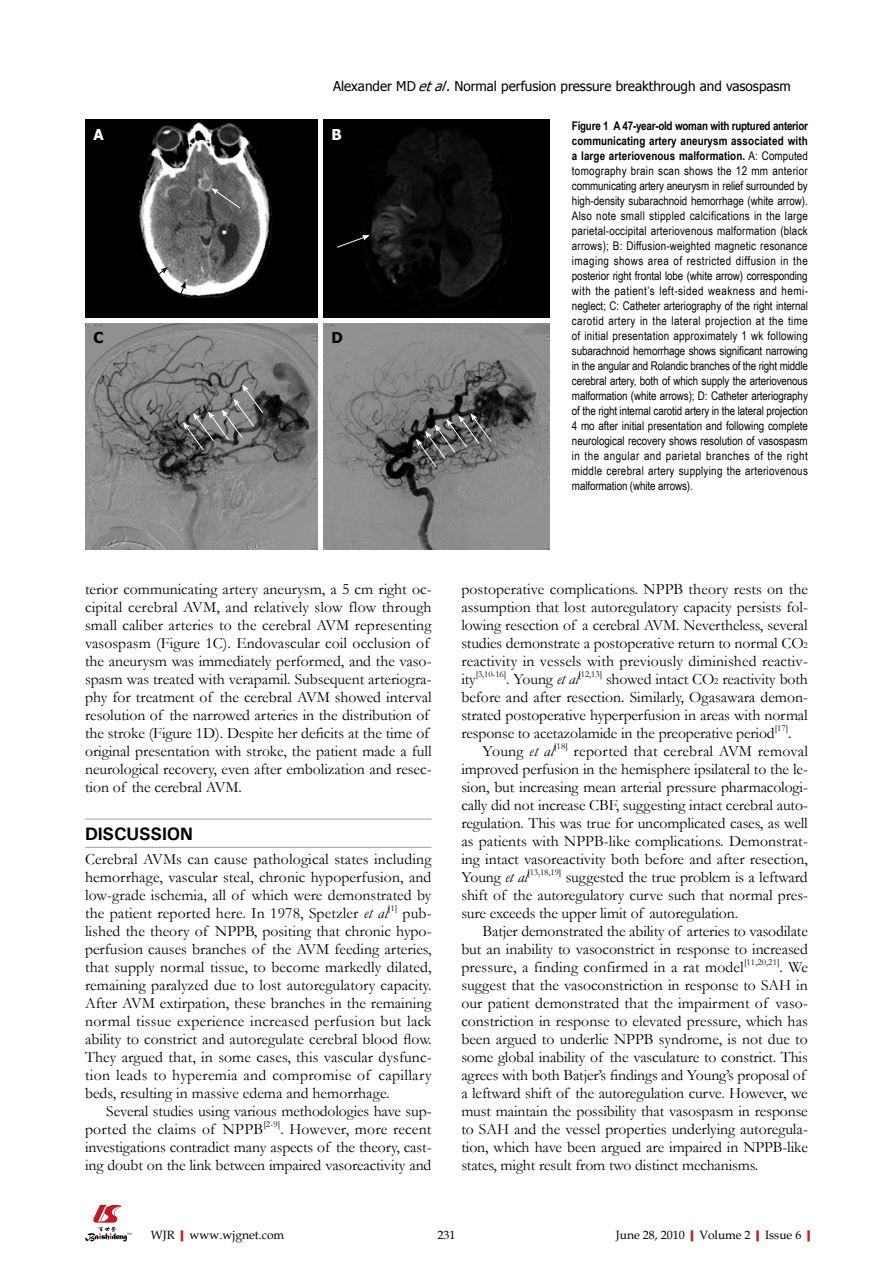
<style>
.page{position:relative;width:893px;height:1263px;background:#fff}
.page>*{position:absolute;margin:0;border:0;box-sizing:border-box;transform-origin:0 0}
.t1{font:700 18px "Univers";letter-spacing:-.01em;color:#000}
.t2{font:15.75px/18px "Garamond";letter-spacing:-.005em;color:#000;text-align:justify}
.t3{font:700 15px "Tahoma";color:#000}
.t4{font:700 15px "Tahoma";color:#fff}
.t5{font:13.5px "Tahoma";color:#000}
.t6{font:12px/15px "Arial Narrow";letter-spacing:.005em;color:#000;text-align:justify}
.t7{font:12px "Book Antiqua";color:#000}
.t8{font:9.15px "Garamond";letter-spacing:-.01em;color:#000}
.s1{font-style:italic}
.s2{font-weight:700}
.s3{font-size:9.15px}
.s4{font-weight:700;color:#c01920}
</style>
<div class="page">
<svg style="left:85px;top:1205px;width:48px;height:36px"></svg>
<img style="left:85px;top:119px;width:465px;height:430px">
<hr style="left:85px;top:318px;width:468px;height:4px;background:#fff">
<hr style="left:319px;top:119px;width:4px;height:430px;background:#fff">
<svg style="left:212px;top:188px;width:28px;height:21px"></svg>
<svg style="left:140px;top:267px;width:27px;height:22px"></svg>
<svg style="left:173px;top:282px;width:13px;height:33px"></svg>
<svg style="left:337px;top:235px;width:32px;height:13px"></svg>
<svg style="left:416px;top:414px;width:75px;height:53px;background:#626262"></svg>
<svg style="left:183px;top:385px;width:80px;height:66px;background:#737373"></svg>
<hr style="left:85px;top:819px;width:347px;height:1px;background:#9f9fa0">
<hr style="left:85px;top:847px;width:347px;height:1px;background:#9f9fa0">
<p class="t5" style="left:333px;top:77px;width:459px">Alexander MD <span class="s1">etal</span>. Normal perfusion pressure breakthrough and vasospasm</p>
<p class="t4" style="left:94px;top:124px;width:12px">A</p>
<p class="t4" style="left:331px;top:124px;width:12px">B</p>
<p class="t6" style="left:572px;top:118px;width:238px"><span class="s2">Figure 1 A 47-year-old woman with ruptured anterior communicating artery aneurysm associated with a large arteriovenous malformation.</span> A: Computed tomography brain scan shows the 12 mm anterior communicating artery aneurysm in relief surrounded by high-density subarachnoid hemorrhage (white arrow).<br>Also note small stippled calcifications in the large parietal-occipital arteriovenous malformation (black arrows); B: Diffusion-weighted magnetic resonance imaging shows area of restricted diffusion in the posterior right frontal lobe (white arrow) corresponding with the patient’s left-sided weakness and hemi&shy;neglect; C: Catheter arteriography of the right internal carotid artery in the lateral projection at the time of initial presentation approximately 1 wk following subarachnoid hemorrhage shows significant narrowing in the angular and Rolandic branches of the right middle cerebral artery, both of which supply the arteriovenous malformation (white arrows); D: Catheter arteriography of the right internal carotid artery in the lateral projection 4 mo after initial presentation and following complete neurological recovery shows resolution of vasospasm in the angular and parietal branches of the right middle cerebral artery supplying the arteriovenous malformation (white arrows).</p>
<p class="t3" style="left:94px;top:327px;width:12px">C</p>
<p class="t3" style="left:331px;top:327px;width:13px">D</p>
<p class="t2" style="left:85px;top:580px;width:348px;text-align:left">terior communicating artery aneurysm, a 5 cm right oc&shy;cipital cerebral AVM, and relatively slow flow through small caliber arteries to the cerebral AVM representing vasospasm (Figure 1C). Endovascular coil occlusion of the aneurysm was immediately performed, and the vaso&shy;spasm was treated with verapamil. Subsequent arteriogra&shy;phy for treatment of the cerebral AVM showed interval resolution of the narrowed arteries in the distribution of the stroke (Figure 1D). Despite her deficits at the time of original presentation with stroke, the patient made a full neurological recovery, even after embolization and resec&shy;tion of the cerebral AVM.</p>
<p class="t1" style="left:85px;top:822px;width:110px">DISCUSSION</p>
<p class="t2" style="left:85px;top:850px;width:348px">Cerebral AVMs can cause pathological states including hemorrhage, vascular steal, chronic hypoperfusion, and low-grade ischemia, all of which were demonstrated by the patient reported here. In 1978, Spetzler <span class="s1">et al</span></p>
<p class="t8" style="left:388px;top:902px;width:11px">[1]</p>
<p class="t2" style="left:85px;top:904px;width:348px;text-indent:318px">pub&shy;lished the theory of NPPB, positing that chronic hypo&shy;perfusion causes branches of the AVM feeding arteries, that supply normal tissue, to become markedly dilated, remaining paralyzed due to lost autoregulatory capacity.<br>After AVM extirpation, these branches in the remaining normal tissue experience increased perfusion but lack ability to constrict and autoregulate cerebral blood flow.<br>They argued that, in some cases, this vascular dysfunc&shy;tion leads to hyperemia and compromise of capillary beds, resulting in massive edema and hemorrhage.</p>
<p class="t2" style="left:85px;top:1102px;width:348px;text-indent:21px">Several studies using various methodologies have sup&shy;ported the claims of NPPB</p>
<p class="t8" style="left:263px;top:1118px;width:18px">[2-9]</p>
<p class="t2" style="left:85px;top:1120px;width:348px;text-indent:195px">. However, more recent investigations contradict many aspects of the theory, cast&shy;ing doubt on the link between impaired vasoreactivity and</p>
<p class="t2" style="left:461px;top:580px;width:348px">postoperative complications. NPPB theory rests on the assumption that lost autoregulatory capacity persists fol&shy;lowing resection of a cerebral AVM. Nevertheless, several studies demonstrate a postoperative return to normal CO<span class="s3">2 </span>reactivity in vessels with previously diminished reactiv&shy;ity</p>
<p class="t8" style="left:476px;top:668px;width:32px">[3,10-16]</p>
<p class="t2" style="left:506px;top:670px;width:74px">. Young <span class="s1">et al</span></p>
<p class="t8" style="left:578px;top:668px;width:25px">[12,13]</p>
<p class="t2" style="left:461px;top:670px;width:348px;text-indent:145px">showed intact CO<span class="s3">2</span> reactivity both before and after resection. Similarly, Ogasawara demon&shy;strated postoperative hyperperfusion in areas with normal response to acetazolamide in the preoperative period</p>
<p class="t8" style="left:775px;top:722px;width:15px">[17]</p>
<p class="t2" style="left:788px;top:724px;width:5px">.</p>
<p class="t2" style="left:483px;top:742px;width:73px">Young <span class="s1">et al</span></p>
<p class="t8" style="left:554px;top:740px;width:15px">[18]</p>
<p class="t2" style="left:461px;top:742px;width:348px;text-indent:112px">reported that cerebral AVM removal improved perfusion in the hemisphere ipsilateral to the le&shy;sion, but increasing mean arterial pressure pharmacologi&shy;cally did not increase CBF, suggesting intact cerebral auto&shy;regulation. This was true for uncomplicated cases, as well as patients with NPPB-like complications. Demonstrat&shy;ing intact vasoreactivity both before and after resection, Young <span class="s1">et al</span></p>
<p class="t8" style="left:527px;top:866px;width:36px">[13,18,19]</p>
<p class="t2" style="left:461px;top:868px;width:348px;text-indent:104px">suggested the true problem is a leftward shift of the autoregulatory curve such that normal pres&shy;sure exceeds the upper limit of autoregulation.</p>
<p class="t2" style="left:461px;top:922px;width:348px;text-indent:21px">Batjer demonstrated the ability of arteries to vasodilate but an inability to vasoconstrict in response to increased pressure, a finding confirmed in a rat model</p>
<p class="t8" style="left:744px;top:956px;width:37px">[11,20,21]</p>
<p class="t2" style="left:461px;top:958px;width:348px;text-align:left;text-indent:318px">. We suggest that the vasoconstriction in response to SAH in our patient demonstrated that the impairment of vaso&shy;constriction in response to elevated pressure, which has been argued to underlie NPPB syndrome, is not due to some global inability of the vasculature to constrict. This agrees with both Batjer’s findings and Young’s proposal of a leftward shift of the autoregulation curve. However, we must maintain the possibility that vasospasm in response to SAH and the vessel properties underlying autoregula&shy;tion, which have been argued are impaired in NPPB-like states, might result from two distinct mechanisms.</p>
<p class="t7" style="left:151px;top:1226px;width:135px">WJR<span class="s4">|</span>www.wjgnet.com</p>
<p class="t7" style="left:437px;top:1226px;width:19px">231</p>
<p class="t7" style="left:616px;top:1226px;width:202px">June 28, 2010<span class="s4">|</span>Volume 2<span class="s4">|</span>Issue 6<span class="s4">|</span></p>
</div>
